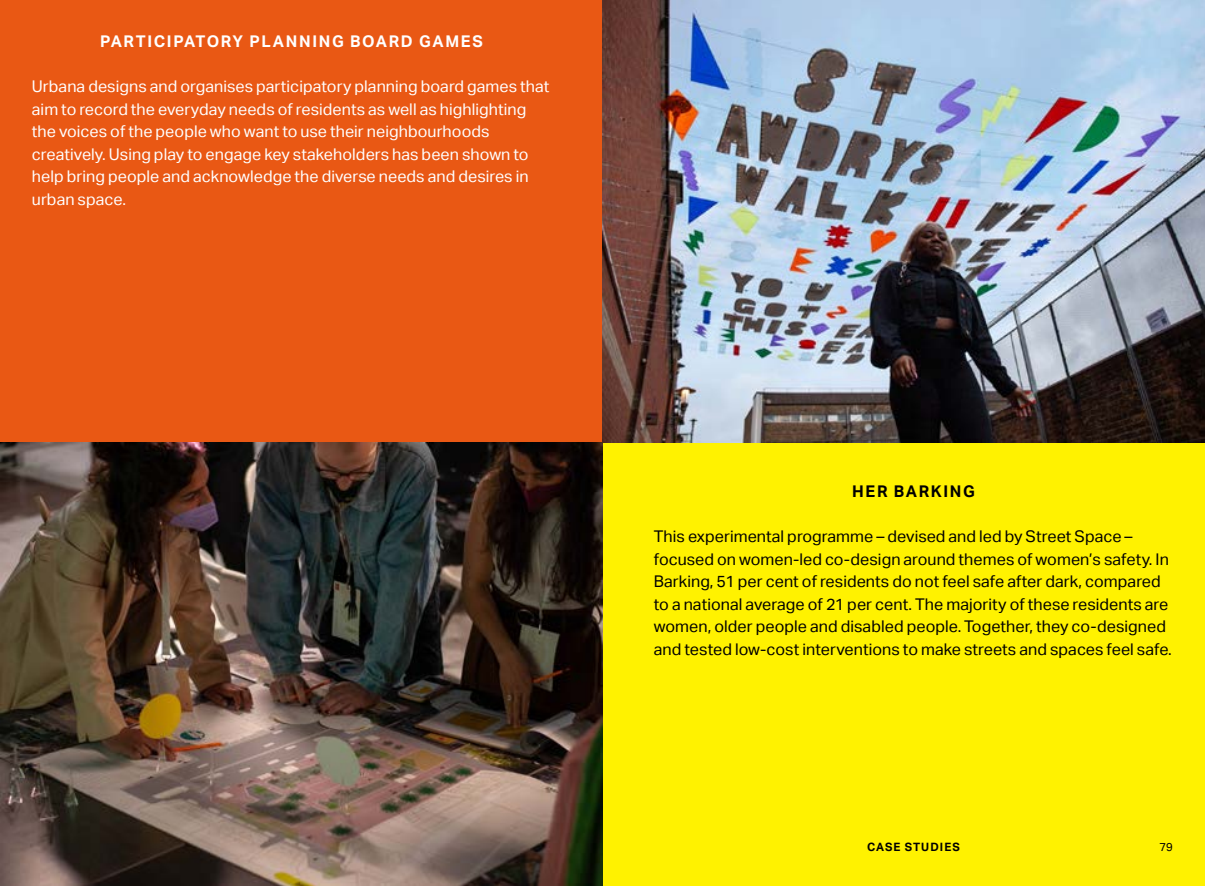
<style>
.page{position:relative;width:1205px;height:886px;background:#fff}
.page>*{position:absolute;margin:0;border:0;box-sizing:border-box;transform-origin:0 0}
.t1{font:16.12px/22.5px "Aktiv Grotesk";letter-spacing:.005em;color:#000}
.t2{font:16.12px/22.5px "Aktiv Grotesk";letter-spacing:.005em;color:#fff}
.t3{font:700 16.12px "Aktiv Grotesk";letter-spacing:.105em;color:#fff}
.t4{font:700 16.12px "Aktiv Grotesk";letter-spacing:.105em;color:#000}
.t5{font:700 11.5px "Aktiv Grotesk";letter-spacing:.095em;color:#000}
.t6{font:11.5px "Aktiv Grotesk";color:#000}
</style>
<div class="page">
<div style="left:0;top:0;width:602px;height:443px;background:#e95814"></div>
<div style="left:602px;top:443px;width:603px;height:443px;background:#fff200"></div>
<img style="left:602px;top:0;width:603px;height:443px">
<img style="left:0;top:443px;width:602px;height:443px">
<p class="t3" style="left:100px;top:32px;width:384px">PARTICIPATORY PLANNING BOARD GAMES</p>
<p class="t2" style="left:32px;top:75px;width:519px">Urbana designs and organises participatory planning board games that aim to record the everyday needs of residents as well as highlighting the voices of the people who want to use their neighbourhoods creatively. Using play to engage key stakeholders has been shown to help bring people and acknowledge the diverse needs and desires in urban space.</p>
<p class="t4" style="left:852px;top:482px;width:124px">HER BARKING</p>
<p class="t1" style="left:654px;top:525px;width:519px">This experimental programme – devised and led by Street Space – focused on women-led co-design around themes of women’s safety. In Barking, 51 per cent of residents do not feel safe after dark, compared to a national average of 21 per cent. The majority of these residents are women, older people and disabled people. Together, they co-designed and tested low-cost interventions to make streets and spaces feel safe.</p>
<p class="t5" style="left:867px;top:840px;width:94px">CASE STUDIES</p>
<p class="t6" style="left:1159px;top:840px;width:15px">79</p>
</div>
